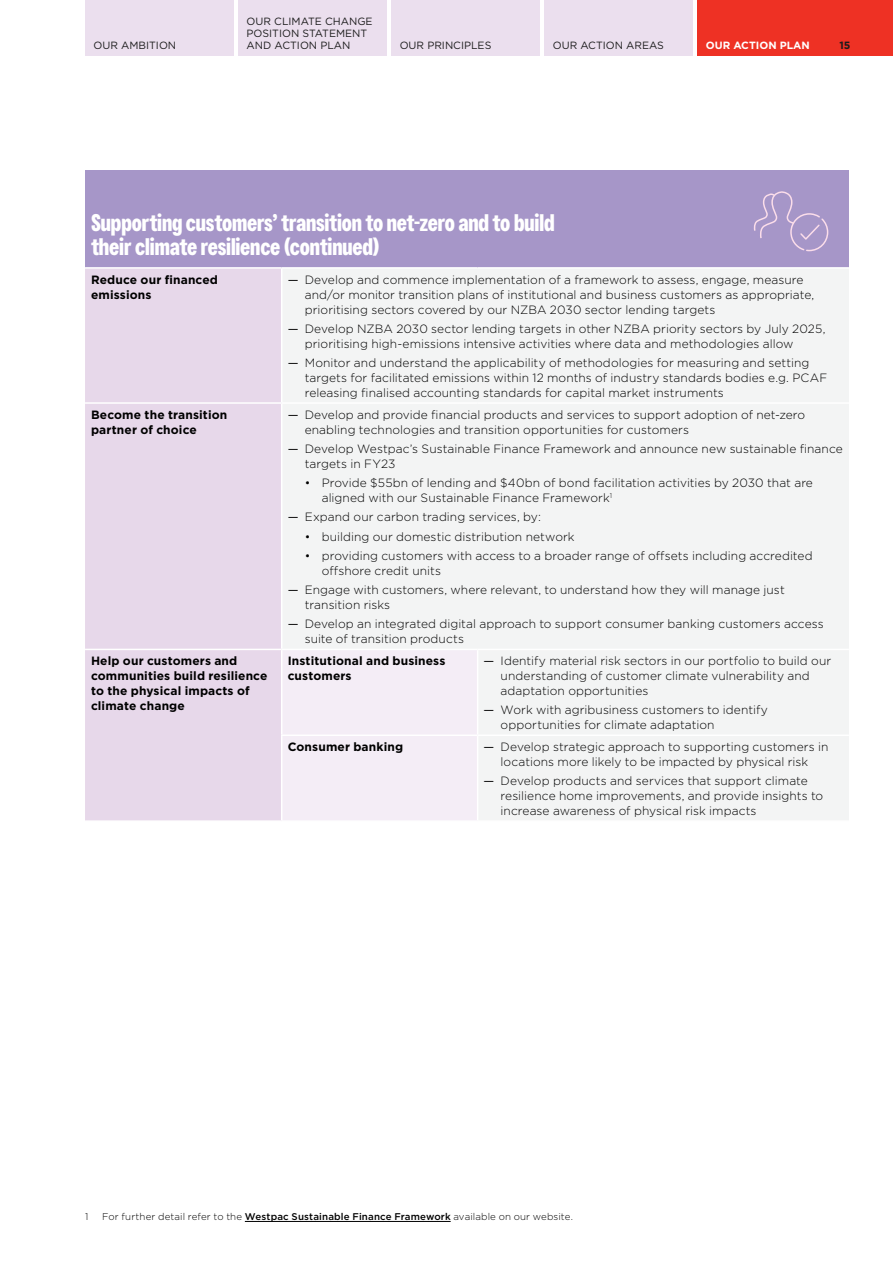
<style>
.page{position:relative;width:893px;height:1263px;background:#fff}
.page>*{position:absolute;margin:0;border:0;box-sizing:border-box;transform-origin:0 0}
.t1{font:700 24px/24px "Westpac";letter-spacing:-.005em;color:#fff}
.t2{font:300 12px/15px "Gotham";letter-spacing:.005em;color:#000}
.t3{font:700 12px/15px "Gotham";letter-spacing:.01em;color:#000}
.t4{font:10.5px/12px "Gotham";color:#1c1c1c}
.t5{font:700 10.5px "Gotham";color:#fff}
.t6{font:700 10.5px "Gotham";color:#1c1c1c}
.t7{font:300 9.75px "Gotham";letter-spacing:.01em;color:#000}
.s1{font-weight:400}
.s2{font-weight:500}
</style>
<div class="page">
<div style="left:85px;top:170px;width:764px;height:98px;background:#a696c8"></div>
<div style="left:85px;top:269px;width:196px;height:551px;background:#e7d8ea"></div>
<div style="left:283px;top:269px;width:566px;height:551px;background:#f3f4f4"></div>
<div style="left:283px;top:650px;width:194px;height:170px;background:#f4edf6"></div>
<hr style="left:85px;top:402px;width:197px;height:2px;background:#fff">
<hr style="left:282px;top:402px;width:196px;height:2px;background:#fff">
<hr style="left:478px;top:402px;width:371px;height:2px;background:#fff">
<hr style="left:85px;top:649px;width:197px;height:1px;background:#fff">
<hr style="left:282px;top:649px;width:196px;height:1px;background:#fff">
<hr style="left:478px;top:649px;width:371px;height:1px;background:#fff">
<hr style="left:477px;top:650px;width:1px;height:84px;background:#fff">
<hr style="left:281px;top:734px;width:197px;height:2px;background:#fff">
<hr style="left:478px;top:734px;width:371px;height:2px;background:#fff">
<hr style="left:477px;top:736px;width:1px;height:84px;background:#fff">
<hr style="left:85px;top:267px;width:197px;height:2px;background:#fff">
<hr style="left:282px;top:267px;width:196px;height:2px;background:#fff">
<hr style="left:478px;top:267px;width:371px;height:2px;background:#fff">
<hr style="left:245px;top:1221px;width:206px;height:1px;background:#000">
<svg style="left:753px;top:191px;width:76px;height:61px"></svg>
<div style="left:81px;top:0;width:812px;height:60px;background:linear-gradient(to right,#fff,#fff)"></div>
<div style="left:238px;top:0;width:149px;height:55px;background:#ebdfee"></div>
<div style="left:391px;top:0;width:149px;height:55px;background:#ebdfee"></div>
<div style="left:544px;top:0;width:149px;height:55px;background:#ebdfee"></div>
<div style="left:697px;top:0;width:196px;height:55px;background:#ee3124"></div>
<div style="left:85px;top:0;width:149px;height:55px;background:#ebdfee"></div>
<p class="t4" style="left:247px;top:15px;width:127px">OUR CLIMATE CHANGE<br>POSITION STATEMENT</p>
<p class="t4" style="left:94px;top:39px;width:84px">OUR AMBITION</p>
<p class="t4" style="left:247px;top:39px;width:105px">AND ACTION PLAN</p>
<p class="t4" style="left:400px;top:39px;width:93px">OUR PRINCIPLES</p>
<p class="t4" style="left:553px;top:39px;width:113px">OUR ACTION AREAS</p>
<p class="t5" style="left:706px;top:38px;width:105px">OUR ACTION PLAN</p>
<p class="t6" style="left:839px;top:38px;width:13px">15</p>
<h1 class="t1" style="left:91px;top:210px;width:465px">Supporting customers’ transition to net-zero and to build their climate resilience (continued)</h1>
<p class="t3" style="left:91px;top:272px;width:128px">Reduce our financed emissions</p>
<p class="t2" style="left:305px;top:271px;width:511px;text-indent:-17px"><span class="s1">—</span> Develop and commence implementation of a framework to assess, engage, measure and/or monitor transition plans of institutional and business customers as appropriate, prioritising sectors covered by our NZBA 2030 sector lending targets</p>
<p class="t2" style="left:305px;top:321px;width:522px;text-indent:-17px"><span class="s1">—</span> Develop NZBA 2030 sector lending targets in other NZBA priority sectors by July 2025, prioritising high-emissions intensive activities where data and methodologies allow</p>
<p class="t2" style="left:305px;top:355px;width:524px;text-indent:-17px"><span class="s1">—</span> Monitor and understand the applicability of methodologies for measuring and setting targets for facilitated emissions within 12 months of industry standards bodies e.g. PCAF releasing finalised accounting standards for capital market instruments</p>
<p class="t3" style="left:91px;top:407px;width:138px">Become the transition partner of choice</p>
<p class="t2" style="left:305px;top:407px;width:502px;text-indent:-17px"><span class="s1">—</span> Develop and provide financial products and services to support adoption of net-zero enabling technologies and transition opportunities for customers</p>
<p class="t2" style="left:305px;top:441px;width:540px;text-indent:-17px"><span class="s1">—</span> Develop Westpac’s Sustainable Finance Framework and announce new sustainable finance targets in FY23</p>
<p class="t2" style="left:322px;top:475px;width:493px;text-indent:-17px">• Provide $55bn of lending and $40bn of bond facilitation activities by 2030 that are aligned with our Sustainable Finance Framework<sup>1</sup></p>
<p class="t2" style="left:288px;top:509px;width:255px"><span class="s1">—</span> Expand our carbon trading services, by:</p>
<p class="t2" style="left:305px;top:529px;width:271px">• building our domestic distribution network</p>
<p class="t2" style="left:322px;top:548px;width:492px;text-indent:-17px">• providing customers with access to a broader range of offsets including accredited offshore credit units</p>
<p class="t2" style="left:305px;top:582px;width:482px;text-indent:-17px"><span class="s1">—</span> Engage with customers, where relevant, to understand how they will manage just transition risks</p>
<p class="t2" style="left:305px;top:616px;width:521px;text-indent:-17px"><span class="s1">—</span> Develop an integrated digital approach to support consumer banking customers access suite of transition products</p>
<p class="t3" style="left:91px;top:653px;width:178px">Help our customers and communities build resilience to the physical impacts of climate change</p>
<p class="t3" style="left:288px;top:653px;width:159px">Institutional and business customers</p>
<p class="t2" style="left:501px;top:653px;width:332px;text-indent:-17px"><span class="s1">—</span> Identify material risk sectors in our portfolio to build our understanding of customer climate vulnerability and adaptation opportunities</p>
<p class="t2" style="left:501px;top:702px;width:269px;text-indent:-17px"><span class="s1">—</span> Work with agribusiness customers to identify opportunities for climate adaptation</p>
<p class="t3" style="left:288px;top:739px;width:117px">Consumer banking</p>
<p class="t2" style="left:484px;top:739px;width:346px;text-align:center"><span class="s1">—</span> Develop strategic approach to supporting customers in locations more likely to be impacted by physical risk</p>
<p class="t2" style="left:501px;top:773px;width:324px;text-indent:-17px"><span class="s1">—</span> Develop products and services that support climate resilience home improvements, and provide insights to increase awareness of physical risk impacts</p>
<p class="t7" style="left:85px;top:1211px;width:5px">1</p>
<p class="t7" style="left:102px;top:1211px;width:472px">For further detail refer to the <span class="s2">Westpac Sustainable Finance Framework</span> available on our website.</p>
</div>
